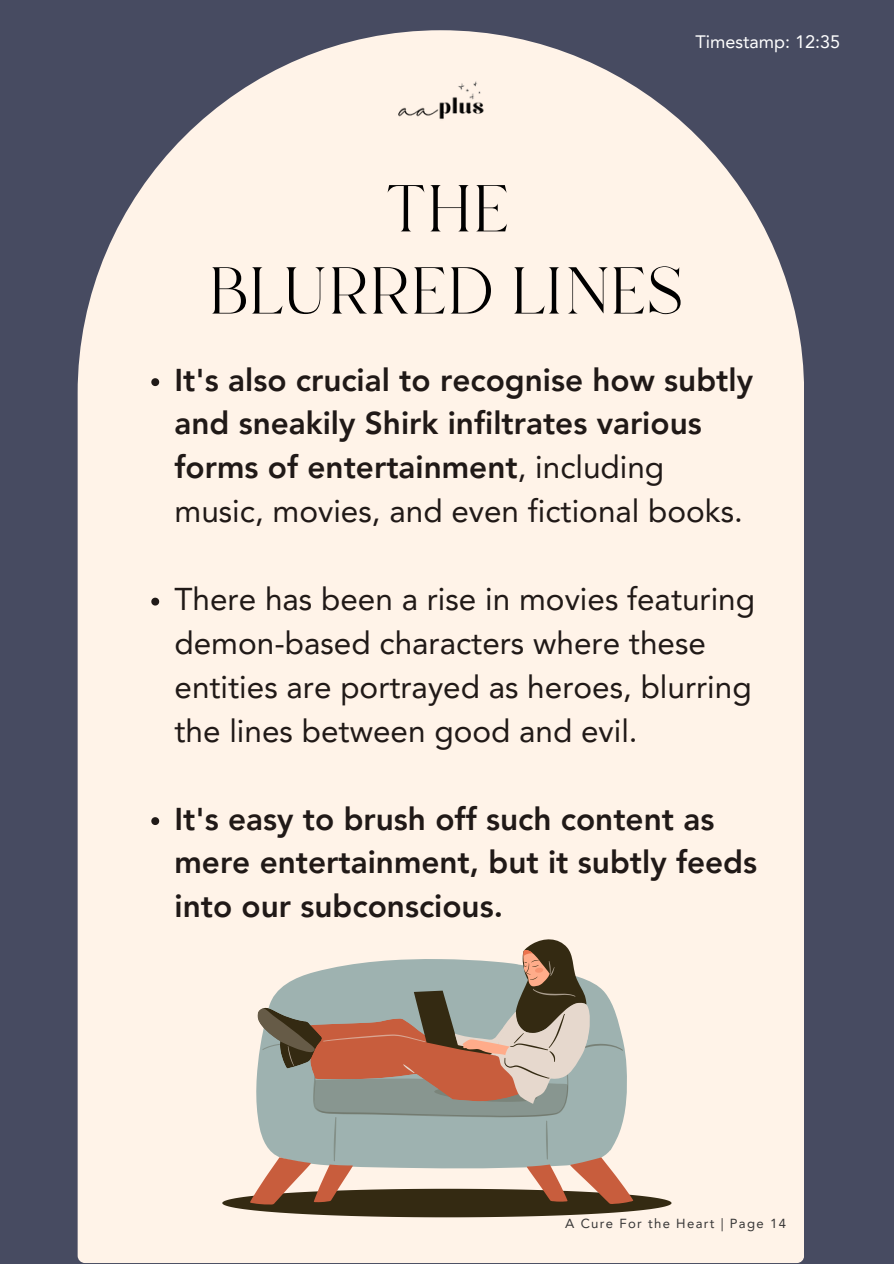
<style>
.page{position:relative;width:894px;height:1264px;background:#fff}
.page>*{position:absolute;margin:0;border:0;box-sizing:border-box;transform-origin:0 0}
.t1{font:94.5px/82.2px "Branch";color:#000;text-align:center}
.t2{font:800 31.5px/43.8px "Avenir LT Pro";color:#201917}
.t3{font:31.5px/43.8px "Avenir LT Pro";color:#201917}
.t4{font:18px "Avenir LT Pro";color:#fff}
.t5{font:13.2px "Avenir LT Pro";letter-spacing:.1em;color:#373636}
.s1{font-weight:400}
</style>
<div class="page">
<div style="left:0;top:0;width:893px;height:1263px;background:#474b61"></div>
<div style="left:78px;top:156px;width:725px;height:1106px;background:#fff3e8"></div>
<img style="left:165px;top:30px;width:551px;height:225px">
<svg style="left:151px;top:378px;width:8px;height:8px"></svg>
<svg style="left:151px;top:597px;width:8px;height:8px"></svg>
<svg style="left:151px;top:817px;width:8px;height:8px"></svg>
<svg style="left:222px;top:937px;width:449px;height:280px;background:#b7aca0"></svg>
<p class="t4" style="left:695px;top:35px;width:146px">Timestamp: 12:35</p>
<h1 class="t1" style="left:211px;top:171px;width:473px">THE<br>BLURRED LINES</h1>
<p class="t2" style="left:174px;top:360px;width:580px">It's also crucial to recognise how subtly and sneakily Shirk infiltrates various forms of entertainment<span class="s1">, including music, movies, and even fictional books.</span></p>
<p class="t3" style="left:174px;top:580px;width:582px">There has been a rise in movies featuring demon-based characters where these entities are portrayed as heroes, blurring the lines between good and evil.</p>
<p class="t2" style="left:174px;top:799px;width:584px">It's easy to brush off such content as mere entertainment, but it subtly feeds into our subconscious.</p>
<p class="t5" style="left:565px;top:1217px;width:222px">A Cure For the Heart | Page 14</p>
</div>
